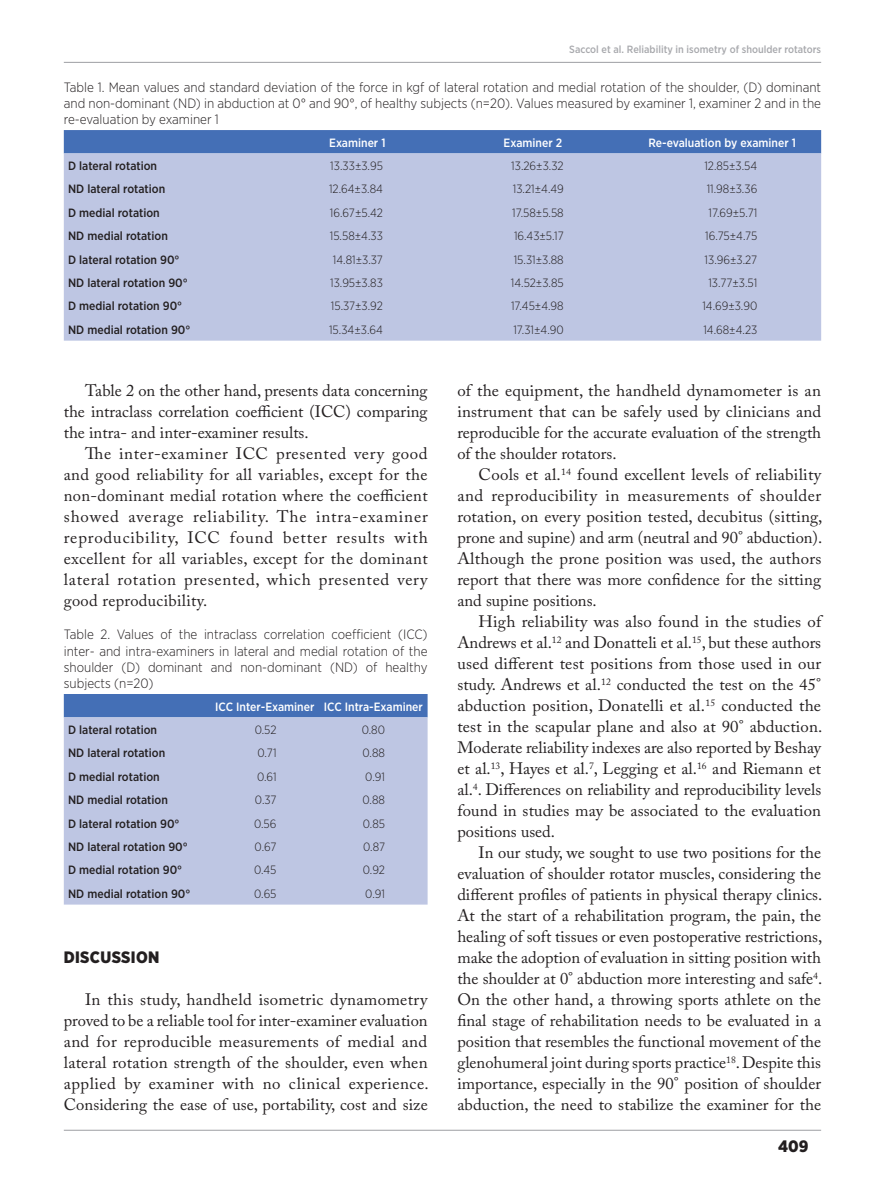
<style>
.page{position:relative;width:885px;height:1187px;background:#fff}
.page>*{position:absolute;margin:0;border:0;box-sizing:border-box;transform-origin:0 0}
.TEXTO{font:16.5px/21px "Adobe Caslon Pro";letter-spacing:.005em;color:#231f20;text-align:justify}
.Sub1{font:900 16.5px "Gotham Narrow";letter-spacing:.02em;color:#231f20}
.Tab_tit{font:300 13.5px/16.2px "Gotham Narrow";color:#231f20;text-align:justify}
.Tab_corpo{font:300 12px "Gotham Narrow";color:#231f20}
.tab_gravata2{font:500 12px "Gotham Narrow";color:#231f20}
.Tab_gravata{font:500 12px "Gotham Narrow";color:#fff}
.t1{font:500 10.5px "Gotham Narrow";color:#a8a9ad}
</style>
<div class="page">
<hr style="left:64px;top:62px;width:757px;height:1px;background:#a8a9ad">
<hr style="left:64px;top:1129px;width:757px;height:1px;background:#a8a9ad">
<div style="left:64px;top:694px;width:363px;height:23px;background:#446fb6"></div>
<div style="left:64px;top:717px;width:363px;height:187px;background:#bec6e3"></div>
<div style="left:64px;top:130px;width:757px;height:23px;background:#446fb6"></div>
<div style="left:64px;top:153px;width:757px;height:187px;background:#bec6e3"></div>
<p class="t1" style="left:569px;top:42px;width:253px">Saccol et al. Reliability in isometry of shoulder rotators</p>
<p class="Tab_tit" style="left:64px;top:78px;width:758px">Table 1. Mean values and standard deviation of the force in kgf of lateral rotation and medial rotation of the shoulder, (D) dominant and non-dominant (ND) in abduction at 0° and 90°, of healthy subjects (n=20). Values measured by examiner 1, examiner 2 and in the re-evaluation by examiner 1</p>
<p class="Tab_gravata" style="left:329px;top:135px;width:58px">Examiner 1</p>
<p class="Tab_gravata" style="left:503px;top:135px;width:60px">Examiner 2</p>
<p class="Tab_gravata" style="left:648px;top:135px;width:149px">Re-evaluation by examiner 1</p>
<p class="tab_gravata2" style="left:68px;top:158px;width:90px">D lateral rotation</p>
<p class="Tab_corpo" style="left:330px;top:158px;width:54px">13.33±3.95</p>
<p class="Tab_corpo" style="left:511px;top:158px;width:54px">13.26±3.32</p>
<p class="Tab_corpo" style="left:704px;top:158px;width:54px">12.85±3.54</p>
<p class="tab_gravata2" style="left:68px;top:181px;width:99px">ND lateral rotation</p>
<p class="Tab_corpo" style="left:329px;top:182px;width:55px">12.64±3.84</p>
<p class="Tab_corpo" style="left:513px;top:182px;width:52px">13.21±4.49</p>
<p class="Tab_corpo" style="left:706px;top:182px;width:52px">11.98±3.36</p>
<p class="tab_gravata2" style="left:68px;top:205px;width:93px">D medial rotation</p>
<p class="Tab_corpo" style="left:330px;top:205px;width:54px">16.67±5.42</p>
<p class="Tab_corpo" style="left:512px;top:205px;width:53px">17.58±5.58</p>
<p class="Tab_corpo" style="left:708px;top:205px;width:50px">17.69±5.71</p>
<p class="tab_gravata2" style="left:68px;top:228px;width:101px">ND medial rotation</p>
<p class="Tab_corpo" style="left:330px;top:228px;width:55px">15.58±4.33</p>
<p class="Tab_corpo" style="left:514px;top:228px;width:51px">16.43±5.17</p>
<p class="Tab_corpo" style="left:705px;top:228px;width:54px">16.75±4.75</p>
<p class="tab_gravata2" style="left:68px;top:252px;width:113px">D lateral rotation 90°</p>
<p class="Tab_corpo" style="left:333px;top:252px;width:51px">14.81±3.37</p>
<p class="Tab_corpo" style="left:513px;top:252px;width:52px">15.31±3.88</p>
<p class="Tab_corpo" style="left:704px;top:252px;width:54px">13.96±3.27</p>
<p class="tab_gravata2" style="left:68px;top:275px;width:121px">ND lateral rotation 90°</p>
<p class="Tab_corpo" style="left:330px;top:275px;width:54px">13.95±3.83</p>
<p class="Tab_corpo" style="left:511px;top:275px;width:54px">14.52±3.85</p>
<p class="Tab_corpo" style="left:708px;top:275px;width:50px">13.77±3.51</p>
<p class="tab_gravata2" style="left:68px;top:298px;width:116px">D medial rotation 90°</p>
<p class="Tab_corpo" style="left:331px;top:299px;width:54px">15.37±3.92</p>
<p class="Tab_corpo" style="left:511px;top:299px;width:54px">17.45±4.98</p>
<p class="Tab_corpo" style="left:702px;top:299px;width:56px">14.69±3.90</p>
<p class="tab_gravata2" style="left:68px;top:322px;width:124px">ND medial rotation 90°</p>
<p class="Tab_corpo" style="left:329px;top:322px;width:55px">15.34±3.64</p>
<p class="Tab_corpo" style="left:513px;top:322px;width:52px">17.31±4.90</p>
<p class="Tab_corpo" style="left:703px;top:322px;width:55px">14.68±4.23</p>
<p class="TEXTO" style="left:64px;top:380px;width:365px;text-indent:21px">Table 2 on the other hand, presents data concerning the intraclass correlation coefficient (ICC) comparing the intra- and inter-examiner results.</p>
<p class="TEXTO" style="left:64px;top:443px;width:365px;text-indent:21px">The inter-examiner ICC presented very good and good reliability for all variables, except for the non-dominant medial rotation where the coefficient showed average reliability. The intra-examiner reproducibility, ICC found better results with excellent for all variables, except for the dominant lateral rotation presented, which presented very good reproducibility.</p>
<p class="Tab_tit" style="left:64px;top:626px;width:365px">Table 2. Values of the intraclass correlation coefficient (ICC) inter- and intra-examiners in lateral and medial rotation of the shoulder (D) dominant and non-dominant (ND) of healthy subjects (n=20)</p>
<p class="Tab_gravata" style="left:215px;top:698px;width:101px">ICC Inter-Examiner</p>
<p class="Tab_gravata" style="left:324px;top:698px;width:100px">ICC Intra-Examiner</p>
<p class="tab_gravata2" style="left:68px;top:722px;width:90px">D lateral rotation</p>
<p class="Tab_corpo" style="left:255px;top:722px;width:23px">0.52</p>
<p class="Tab_corpo" style="left:361px;top:722px;width:25px">0.80</p>
<p class="tab_gravata2" style="left:68px;top:745px;width:99px">ND lateral rotation</p>
<p class="Tab_corpo" style="left:257px;top:745px;width:21px">0.71</p>
<p class="Tab_corpo" style="left:362px;top:745px;width:24px">0.88</p>
<p class="tab_gravata2" style="left:68px;top:768px;width:93px">D medial rotation</p>
<p class="Tab_corpo" style="left:257px;top:769px;width:21px">0.61</p>
<p class="Tab_corpo" style="left:365px;top:769px;width:21px">0.91</p>
<p class="tab_gravata2" style="left:68px;top:792px;width:101px">ND medial rotation</p>
<p class="Tab_corpo" style="left:255px;top:792px;width:23px">0.37</p>
<p class="Tab_corpo" style="left:362px;top:792px;width:24px">0.88</p>
<p class="tab_gravata2" style="left:68px;top:815px;width:113px">D lateral rotation 90°</p>
<p class="Tab_corpo" style="left:254px;top:815px;width:24px">0.56</p>
<p class="Tab_corpo" style="left:363px;top:815px;width:24px">0.85</p>
<p class="tab_gravata2" style="left:68px;top:839px;width:121px">ND lateral rotation 90°</p>
<p class="Tab_corpo" style="left:254px;top:839px;width:23px">0.67</p>
<p class="Tab_corpo" style="left:363px;top:839px;width:23px">0.87</p>
<p class="tab_gravata2" style="left:68px;top:862px;width:116px">D medial rotation 90°</p>
<p class="Tab_corpo" style="left:254px;top:862px;width:24px">0.45</p>
<p class="Tab_corpo" style="left:363px;top:862px;width:24px">0.92</p>
<p class="tab_gravata2" style="left:68px;top:885px;width:124px">ND medial rotation 90°</p>
<p class="Tab_corpo" style="left:254px;top:886px;width:24px">0.65</p>
<p class="Tab_corpo" style="left:365px;top:886px;width:21px">0.91</p>
<p class="Sub1" style="left:64px;top:946px;width:97px">DISCUSSION</p>
<p class="TEXTO" style="left:64px;top:989px;width:366px;text-indent:21px">In this study, handheld isometric dynamometry proved to be a reliable tool for inter-examiner evaluation and for reproducible measurements of medial and lateral rotation strength of the shoulder, even when applied by examiner with no clinical experience.<br>Considering the ease of use, portability, cost and size</p>
<p class="TEXTO" style="left:457px;top:380px;width:365px">of the equipment, the handheld dynamometer is an instrument that can be safely used by clinicians and reproducible for the accurate evaluation of the strength of the shoulder rotators.</p>
<p class="TEXTO" style="left:457px;top:464px;width:366px;text-indent:21px">Cools et al.<sup>14</sup> found excellent levels of reliability and reproducibility in measurements of shoulder rotation, on every position tested, decubitus (sitting, prone and supine) and arm (neutral and 90° abduction).<br>Although the prone position was used, the authors report that there was more confidence for the sitting and supine positions.</p>
<p class="TEXTO" style="left:457px;top:611px;width:366px;text-indent:21px">High reliability was also found in the studies of Andrews et al.<sup>12</sup> and Donatteli et al.<sup>15</sup>, but these authors used different test positions from those used in our study. Andrews et al.<sup>12</sup> conducted the test on the 45° abduction position, Donatelli et al.<sup>15</sup> conducted the test in the scapular plane and also at 90° abduction.<br>Moderate reliability indexes are also reported by Beshay et al.<sup>13</sup>, Hayes et al.<sup>7</sup>, Legging et al.<sup>16</sup> and Riemann et al.<sup>4</sup>. Differences on reliability and reproducibility levels found in studies may be associated to the evaluation positions used.</p>
<p class="TEXTO" style="left:457px;top:842px;width:366px;text-indent:21px">In our study, we sought to use two positions for the evaluation of shoulder rotator muscles, considering the different profiles of patients in physical therapy clinics.<br>At the start of a rehabilitation program, the pain, the healing of soft tissues or even postoperative restrictions, make the adoption of evaluation in sitting position with the shoulder at 0° abduction more interesting and safe<sup>4</sup>.<br>On the other hand, a throwing sports athlete on the final stage of rehabilitation needs to be evaluated in a position that resembles the functional movement of the glenohumeral joint during sports practice<sup>18</sup>. Despite this importance, especially in the 90° position of shoulder abduction, the need to stabilize the examiner for the</p>
<p class="Sub1" style="left:778px;top:1135px;width:32px">409</p>
</div>
